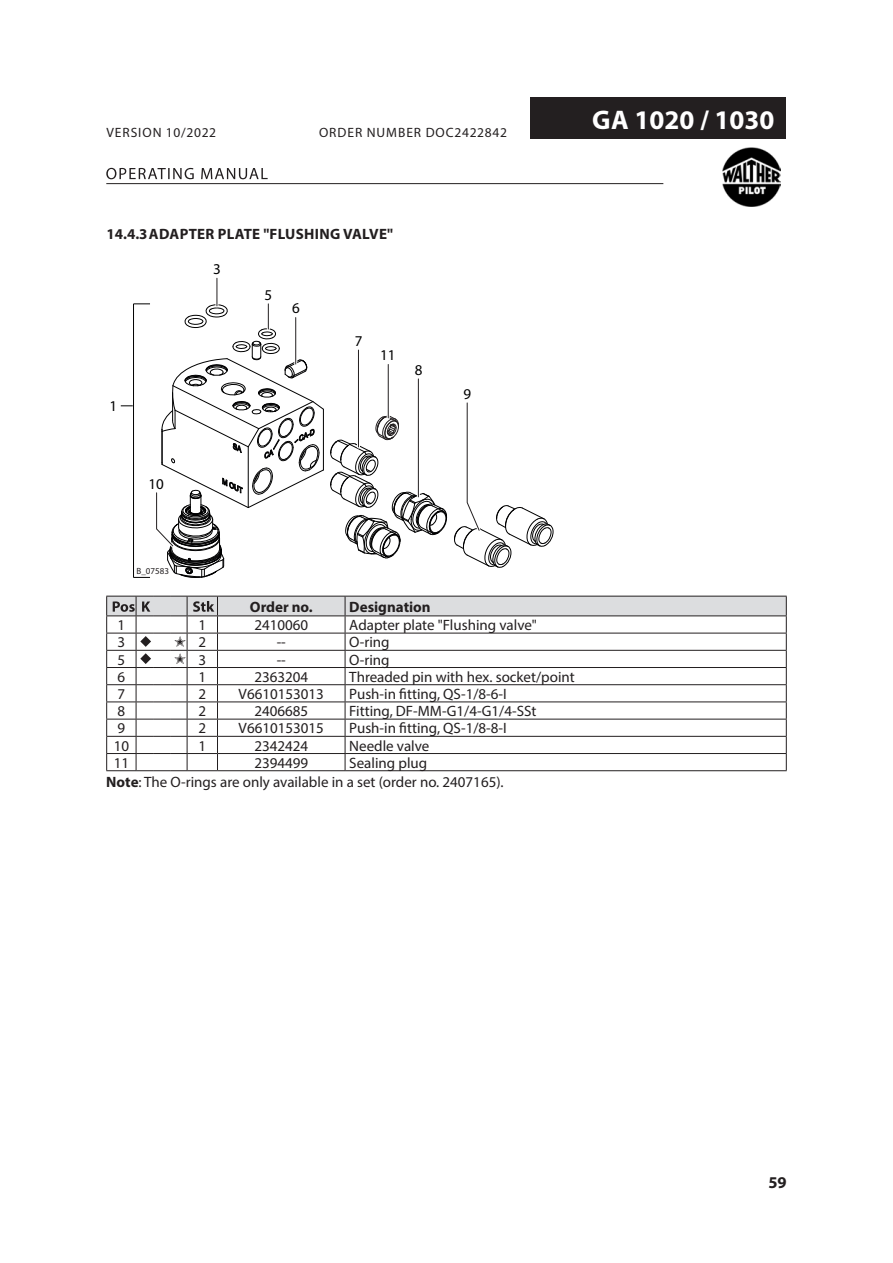
<style>
.page{position:relative;width:893px;height:1263px;background:#fff}
.page>*{position:absolute;margin:0;border:0;box-sizing:border-box;transform-origin:0 0}
.t1{font:700 27px "Myriad Pro";color:#fff}
.t2{font:700 16.5px "Myriad Pro";color:#231f20}
.Tabelle{font:15px "Myriad Pro";color:#231f20}
.Tabelle_zentriert{font:15px "Myriad Pro";color:#231f20}
._0Text{font:15px "Myriad Pro";color:#231f20}
.Tabelle-2{font:700 15px "Myriad Pro";letter-spacing:.02em;color:#231f20}
.t3{font:15px "Myriad";color:#000001}
.Tabelle-3{font:700 15px "Myriad Pro";color:#231f20}
.Tabelle_zentriert-2{font:700 15px "Myriad Pro";color:#231f20}
.t4{font:13.5px "Myriad Pro";letter-spacing:.07em;color:#231f20}
.t5{font:9px "Myriad Pro";color:#231f20}
.s1{font-weight:700}
</style>
<div class="page">
<svg style="left:106px;top:168px;width:162px;height:11px"></svg>
<hr style="left:106px;top:183px;width:557px;height:1px;background:#231f20">
<div style="left:531px;top:98px;width:255px;height:41px;background:#231f20"></div>
<img style="left:722px;top:147px;width:59px;height:60px">
<svg style="left:330px;top:415px;width:117px;height:144px"></svg>
<hr style="left:417px;top:379px;width:3px;height:118px;background:#fff">
<hr style="left:418px;top:379px;width:1px;height:118px;background:#231f20">
<hr style="left:387px;top:364px;width:3px;height:54px;background:#fff">
<hr style="left:388px;top:364px;width:1px;height:54px;background:#231f20">
<svg style="left:454px;top:402px;width:100px;height:166px"></svg>
<hr style="left:357px;top:350px;width:3px;height:97px;background:#fff">
<hr style="left:358px;top:350px;width:1px;height:97px;background:#231f20">
<svg style="left:121px;top:278px;width:203px;height:300px"></svg>
<svg style="left:106px;top:596px;width:681px;height:175px"></svg>
<p class="t4" style="left:106px;top:125px;width:111px">VERSION 10/2022</p>
<p class="t4" style="left:319px;top:125px;width:189px">ORDER NUMBER DOC2422842</p>
<h1 class="t1" style="left:592px;top:102px;width:184px">GA 1020 / 1030</h1>
<p class="Tabelle-2" style="left:106px;top:225px;width:288px">14.4.3ADAPTER PLATE "FLUSHING VALVE"</p>
<p class="t3" style="left:110px;top:399px;width:9px">1</p>
<p class="t3" style="left:148px;top:476px;width:17px">10</p>
<p class="t5" style="left:136px;top:565px;width:34px">B_07583</p>
<p class="t3" style="left:213px;top:262px;width:9px">3</p>
<p class="t3" style="left:265px;top:287px;width:9px">5</p>
<p class="t3" style="left:292px;top:301px;width:9px">6</p>
<p class="t3" style="left:355px;top:333px;width:9px">7</p>
<p class="t3" style="left:380px;top:348px;width:17px">11</p>
<p class="t3" style="left:415px;top:362px;width:9px">8</p>
<p class="t3" style="left:463px;top:386px;width:9px">9</p>
<p class="Tabelle_zentriert-2" style="left:250px;top:597px;width:64px">Order no.</p>
<p class="Tabelle-3" style="left:349px;top:597px;width:83px">Designation</p>
<p class="Tabelle_zentriert" style="left:118px;top:616px;width:9px">1</p>
<p class="Tabelle_zentriert" style="left:198px;top:616px;width:9px">1</p>
<p class="Tabelle" style="left:254px;top:616px;width:55px">2410060</p>
<p class="Tabelle" style="left:349px;top:616px;width:189px">Adapter plate "Flushing valve"</p>
<p class="Tabelle_zentriert" style="left:118px;top:633px;width:9px">3</p>
<p class="Tabelle_zentriert" style="left:198px;top:633px;width:9px">2</p>
<p class="Tabelle_zentriert" style="left:277px;top:633px;width:11px">--</p>
<p class="Tabelle" style="left:349px;top:633px;width:42px">O-ring</p>
<p class="Tabelle_zentriert" style="left:118px;top:650px;width:9px">5</p>
<p class="Tabelle_zentriert" style="left:198px;top:650px;width:9px">3</p>
<p class="Tabelle" style="left:277px;top:650px;width:11px">--</p>
<p class="Tabelle" style="left:349px;top:650px;width:42px">O-ring</p>
<p class="Tabelle_zentriert" style="left:118px;top:667px;width:9px">6</p>
<p class="Tabelle_zentriert" style="left:198px;top:667px;width:9px">1</p>
<p class="Tabelle" style="left:254px;top:667px;width:55px">2363204</p>
<p class="Tabelle" style="left:349px;top:667px;width:227px">Threaded pin with hex. socket/point</p>
<p class="Tabelle_zentriert" style="left:118px;top:685px;width:9px">7</p>
<p class="Tabelle_zentriert" style="left:198px;top:685px;width:9px">2</p>
<p class="Tabelle_zentriert" style="left:239px;top:685px;width:87px">V6610153013</p>
<p class="Tabelle" style="left:349px;top:685px;width:159px">Push-in fitting, QS-1/8-6-I</p>
<p class="Tabelle_zentriert" style="left:118px;top:702px;width:9px">8</p>
<p class="Tabelle_zentriert" style="left:198px;top:702px;width:9px">2</p>
<p class="Tabelle_zentriert" style="left:254px;top:702px;width:55px">2406685</p>
<p class="Tabelle" style="left:349px;top:702px;width:189px">Fitting, DF-MM-G1/4-G1/4-SSt</p>
<p class="Tabelle_zentriert" style="left:118px;top:719px;width:9px">9</p>
<p class="Tabelle_zentriert" style="left:198px;top:719px;width:9px">2</p>
<p class="Tabelle_zentriert" style="left:239px;top:719px;width:87px">V6610153015</p>
<p class="Tabelle" style="left:349px;top:719px;width:159px">Push-in fitting, QS-1/8-8-I</p>
<p class="Tabelle_zentriert" style="left:114px;top:736px;width:17px">10</p>
<p class="Tabelle_zentriert" style="left:198px;top:736px;width:9px">1</p>
<p class="Tabelle_zentriert" style="left:254px;top:736px;width:55px">2342424</p>
<p class="Tabelle" style="left:349px;top:736px;width:82px">Needle valve</p>
<p class="Tabelle_zentriert" style="left:114px;top:753px;width:17px">11</p>
<p class="Tabelle_zentriert" style="left:254px;top:753px;width:55px">2394499</p>
<p class="Tabelle" style="left:349px;top:753px;width:79px">Sealing plug</p>
<p class="_0Text" style="left:106px;top:773px;width:399px"><span class="s1">Note</span>: The O-rings are only available in a set (order no. 2407165).</p>
<p class="t2" style="left:768px;top:1172px;width:20px">59</p>
</div>
